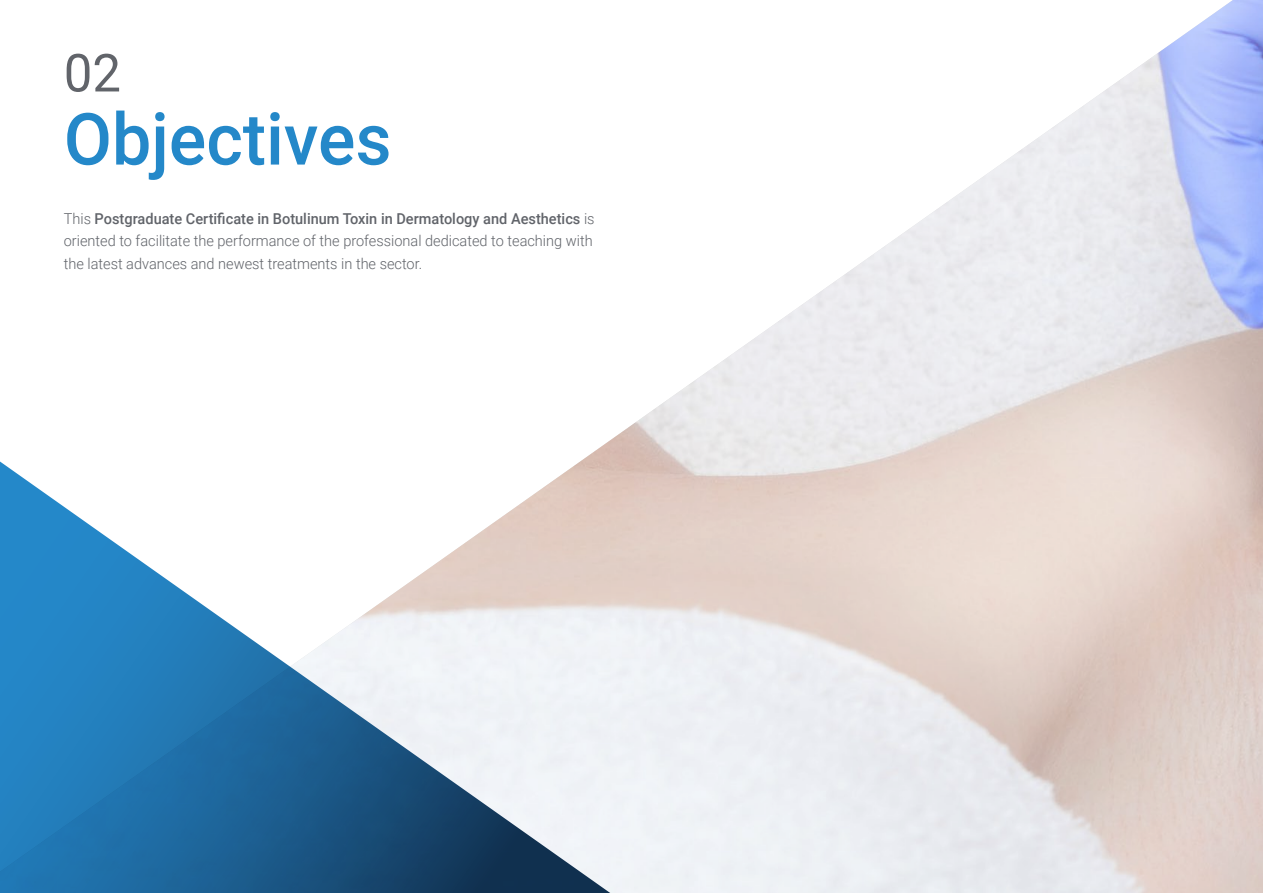
<style>
.page{position:relative;width:1263px;height:893px;background:#fff}
.page>*{position:absolute;margin:0;border:0;box-sizing:border-box;transform-origin:0 0}
.t1{font:500 72px "Roboto";color:#2488c9}
.t2{font:52.5px "Roboto";color:#61646a}
.t3{font:300 15px/22.5px "Roboto";color:#61646a}
.s1{font-weight:500}
</style>
<div class="page">
<img style="left:602px;top:0;width:661px;height:893px">
<svg style="left:0;top:446px;width:640px;height:447px"></svg>
<h2 class="t2" style="left:64px;top:36px;width:59px">02</h2>
<h1 class="t1" style="left:64px;top:89px;width:329px">Objectives</h1>
<p class="t3" style="left:64px;top:207px;width:532px">This <span class="s1">Postgraduate Certificate in Botulinum Toxin in Dermatology and Aesthetics</span> is oriented to facilitate the performance of the professional dedicated to teaching with the latest advances and newest treatments in the sector.</p>
</div>
